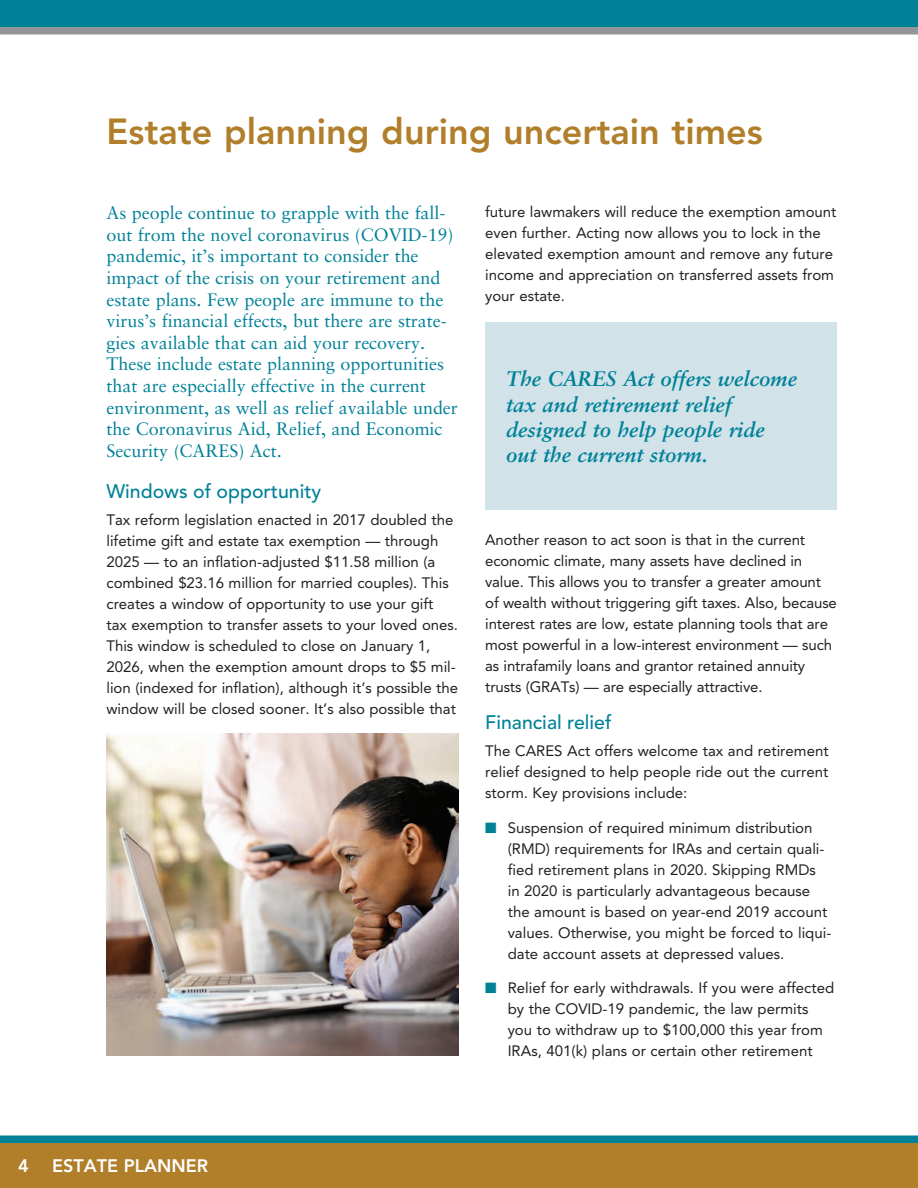
<style>
.page{position:relative;width:918px;height:1188px;background:#fff}
.page>*{position:absolute;margin:0;border:0;box-sizing:border-box;transform-origin:0 0}
.t1{font:800 36px "Avenir LT Std";color:#b17e2a}
.t2{font:italic 700 21px/25.2px "Sabon LT Std";color:#008198}
.t3{font:500 19.5px "Avenir LT Std";color:#008198}
.t4{font:18px/21.6px "Sabon LT Std";color:#008198}
.t5{font:800 18px "Avenir LT Std";color:#fff}
.t6{font:15px/21px "Avenir LT Std";color:#231f20}
.s1{color:#008198}
</style>
<div class="page">
<div style="left:0;top:0;width:918px;height:27px;background:#008198"></div>
<div style="left:0;top:27px;width:918px;height:7px;background:#939598"></div>
<div style="left:0;top:1136px;width:918px;height:7px;background:#008198"></div>
<div style="left:0;top:1143px;width:918px;height:45px;background:#b17e2a"></div>
<img style="left:106px;top:734px;width:352px;height:322px">
<div style="left:485px;top:322px;width:352px;height:188px;background:#d1e3e9"></div>
<h1 class="t1" style="left:106px;top:110px;width:658px">Estate planning during uncertain times</h1>
<p class="t4" style="left:107px;top:202px;width:353px">As people continue to grapple with the fall&shy;out from the novel coronavirus (COVID-19) pandemic, it’s important to consider the impact of the crisis on your retirement and estate plans. Few people are immune to the virus’s financial effects, but there are strate&shy;gies available that can aid your recovery.<br>These include estate planning opportunities that are especially effective in the current environment, as well as relief available under the Coronavirus Aid, Relief, and Economic Security (CARES) Act.</p>
<h3 class="t3" style="left:106px;top:480px;width:216px">Windows of opportunity</h3>
<p class="t6" style="left:106px;top:510px;width:353px">Tax reform legislation enacted in 2017 doubled the lifetime gift and estate tax exemption — through 2025 — to an inflation-adjusted $11.58 million (a combined $23.16 million for married couples). This creates a window of opportunity to use your gift<br>tax exemption to transfer assets to your loved ones.<br>This window is scheduled to close on January 1, 2026, when the exemption amount drops to $5 mil&shy;lion (indexed for inflation), although it’s possible the window will be closed sooner. It’s also possible that</p>
<p class="t6" style="left:485px;top:201px;width:353px">future lawmakers will reduce the exemption amount even further. Acting now allows you to lock in the elevated exemption amount and remove any future income and appreciation on transferred assets from your estate.</p>
<h2 class="t2" style="left:506px;top:366px;width:292px">The CARES Act offers welcome tax and retirement relief designed to help people ride out the current storm.</h2>
<p class="t6" style="left:485px;top:530px;width:353px">Another reason to act soon is that in the current economic climate, many assets have declined in value. This allows you to transfer a greater amount of wealth without triggering gift taxes. Also, because interest rates are low, estate planning tools that are most powerful in a low-interest environment — such as intrafamily loans and grantor retained annuity trusts (GRATs) — are especially attractive.</p>
<h3 class="t3" style="left:485px;top:711px;width:128px">Financial relief</h3>
<p class="t6" style="left:485px;top:741px;width:345px;text-align:justify">The CARES Act offers welcome tax and retirement relief designed to help people ride out the current storm. Key provisions include:</p>
<p class="t6" style="left:508px;top:817px;width:325px;text-indent:-22px"><span class="s1">■</span> Suspension of required minimum distribution (RMD) requirements for IRAs and certain quali&shy;fied retirement plans in 2020. Skipping RMDs in 2020 is particularly advantageous because the amount is based on year-end 2019 account values. Otherwise, you might be forced to liqui&shy;date account assets at depressed values.</p>
<p class="t6" style="left:508px;top:978px;width:328px;text-indent:-22px"><span class="s1">■</span> Relief for early withdrawals. If you were affected by the COVID-19 pandemic, the law permits you to withdraw up to $100,000 this year from IRAs, 401(k) plans or certain other retirement</p>
<p class="t5" style="left:18px;top:1155px;width:12px">4</p>
<p class="t5" style="left:52px;top:1155px;width:158px">ESTATE PLANNER</p>
</div>
